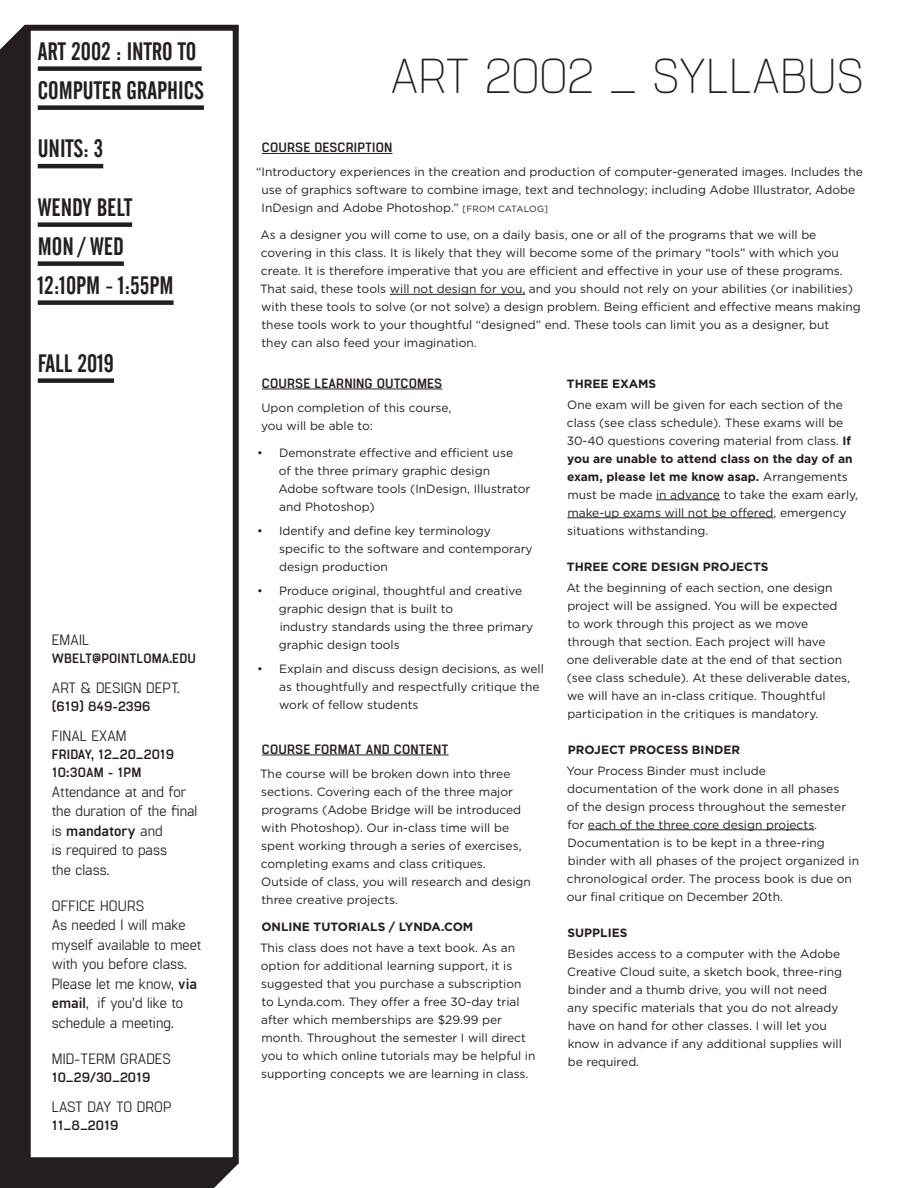
<style>
.page{position:relative;width:918px;height:1188px;background:#fff}
.page>*{position:absolute;margin:0;border:0;box-sizing:border-box;transform-origin:0 0}
.t1{font:100 49.05px "Manifold CF";letter-spacing:.01em;color:#231f20}
.t2{font:25.05px/39px "Alternate Gothic No 2 BT";color:#231f20}
.t3{font:15px/19.5px "Manifold CF";color:#231f20}
.t4{font:15px "Manifold CF";letter-spacing:-.02em;color:#231f20}
.t5{font:700 13.5px/18px "Manifold CF";letter-spacing:.01em;color:#231f20}
.t6{font:12px/18px "Gotham";color:#231f20}
.t7{font:700 12px "Gotham";color:#231f20}
.s1{font-weight:700}
.s2{font-size:9px}
</style>
<div class="page">
<div style="left:0;top:25px;width:239px;height:1163px;background:#231f20"></div>
<div style="left:28px;top:28px;width:208px;height:1132px;background:#fff"></div>
<div style="left:25px;top:25px;width:214px;height:1138px;border:6px solid #231f20"></div>
<div style="left:38px;top:66px;width:164px;height:5px;background:#231f20"></div>
<div style="left:38px;top:105px;width:166px;height:5px;background:#231f20"></div>
<hr style="left:38px;top:164px;width:65px;height:4px;background:#231f20">
<div style="left:38px;top:222px;width:94px;height:5px;background:#231f20"></div>
<div style="left:38px;top:261px;width:86px;height:5px;background:#231f20"></div>
<div style="left:38px;top:300px;width:136px;height:5px;background:#231f20"></div>
<div style="left:38px;top:378px;width:76px;height:5px;background:#231f20"></div>
<hr style="left:262px;top:153px;width:130px;height:1px;background:#231f20">
<hr style="left:390px;top:294px;width:135px;height:1px;background:#231f20">
<hr style="left:262px;top:389px;width:180px;height:1px;background:#231f20">
<hr style="left:262px;top:755px;width:187px;height:1px;background:#231f20">
<hr style="left:656px;top:499px;width:64px;height:1px;background:#231f20">
<hr style="left:567px;top:517px;width:206px;height:1px;background:#231f20">
<hr style="left:588px;top:829px;width:226px;height:1px;background:#231f20">
<h2 class="t2" style="left:38px;top:32px;width:168px">ART 2002 : INTRO TO<br>COMPUTER GRAPHICS</h2>
<h2 class="t2" style="left:38px;top:129px;width:67px">UNITS: 3</h2>
<h2 class="t2" style="left:38px;top:188px;width:137px">WENDY BELT<br>MON / WED<br>12:10PM - 1:55PM</h2>
<h2 class="t2" style="left:38px;top:344px;width:78px">FALL 2019</h2>
<p class="t3" style="left:52px;top:631px;width:39px">EMAIL</p>
<p class="t5" style="left:52px;top:651px;width:146px">WBELT@POINTLOMA.EDU</p>
<p class="t3" style="left:52px;top:679px;width:129px">ART &amp; DESIGN DEPT.</p>
<p class="t5" style="left:52px;top:699px;width:100px">(619) 849-2396</p>
<p class="t3" style="left:52px;top:727px;width:76px">FINAL EXAM</p>
<p class="t5" style="left:52px;top:747px;width:124px">FRIDAY, 12_20_2019<br>10:30AM - 1PM</p>
<p class="t3" style="left:52px;top:783px;width:147px">Attendance at and for the duration of the final is <span class="s1">mandatory</span> and<br>is required to pass<br>the class.</p>
<p class="t3" style="left:52px;top:897px;width:151px">OFFICE HOURS<br>As needed I will make myself available to meet with you before class.<br>Please let me know, <span class="s1">via email</span>, if you’d like to schedule a meeting.</p>
<p class="t3" style="left:52px;top:1050px;width:121px">MID-TERM GRADES</p>
<p class="t5" style="left:52px;top:1069px;width:100px">10_29/30_2019</p>
<p class="t4" style="left:52px;top:1098px;width:121px">LAST DAY TO DROP</p>
<p class="t5" style="left:52px;top:1117px;width:68px">11_8_2019</p>
<p class="t1" style="left:391px;top:48px;width:474px">ART 2002 _ SYLLABUS</p>
<p class="t5" style="left:262px;top:139px;width:132px">COURSE DESCRIPTION</p>
<p class="t6" style="left:261px;top:163px;width:603px;text-indent:-5px">“Introductory experiences in the creation and production of computer-generated images. Includes the use of graphics software to combine image, text and technology; including Adobe Illustrator, Adobe<br>InDesign and Adobe Photoshop.” <span class="s2">[FROM CATALOG]</span></p>
<p class="t6" style="left:260px;top:226px;width:602px">As a designer you will come to use, on a daily basis, one or all of the programs that we will be covering in this class. It is likely that they will become some of the primary “tools” with which you create. It is therefore imperative that you are efficient and effective in your use of these programs.<br>That said, these tools will not design for you, and you should not rely on your abilities (or inabilities) with these tools to solve (or not solve) a design problem. Being efficient and effective means making these tools work to your thoughtful “designed” end. These tools can limit you as a designer, but<br>they can also feed your imagination.</p>
<p class="t5" style="left:262px;top:375px;width:182px">COURSE LEARNING OUTCOMES</p>
<p class="t6" style="left:261px;top:398px;width:192px">Upon completion of this course, you will be able to:</p>
<p class="t6" style="left:278px;top:443px;width:254px;text-indent:-21px">• Demonstrate effective and efficient use<br>of the three primary graphic design Adobe software tools (InDesign, Illustrator and Photoshop)</p>
<p class="t6" style="left:279px;top:521px;width:255px;text-indent:-22px">• Identify and define key terminology specific to the software and contemporary design production</p>
<p class="t6" style="left:279px;top:581px;width:256px;text-indent:-22px">• Produce original, thoughtful and creative graphic design that is built to<br>industry standards using the three primary graphic design tools</p>
<p class="t6" style="left:279px;top:659px;width:266px;text-indent:-22px">• Explain and discuss design decisions, as well as thoughtfully and respectfully critique the work of fellow students</p>
<p class="t5" style="left:262px;top:741px;width:188px">COURSE FORMAT AND CONTENT</p>
<p class="t6" style="left:260px;top:764px;width:272px">The course will be broken down into three sections. Covering each of the three major programs (Adobe Bridge will be introduced with Photoshop). Our in-class time will be spent working through a series of exercises, completing exams and class critiques.<br>Outside of class, you will research and design three creative projects.</p>
<p class="t7" style="left:261px;top:918px;width:213px">ONLINE TUTORIALS / LYNDA.COM</p>
<p class="t6" style="left:260px;top:938px;width:277px">This class does not have a text book. As an option for additional learning support, it is suggested that you purchase a subscription to Lynda.com. They offer a free 30-day trial after which memberships are $29.99 per month. Throughout the semester I will direct you to which online tutorials may be helpful in supporting concepts we are learning in class.</p>
<p class="t7" style="left:567px;top:375px;width:91px">THREE EXAMS</p>
<p class="t6" style="left:567px;top:395px;width:293px">One exam will be given for each section of the class (see class schedule). These exams will be 30-40 questions covering material from class. <span class="s1">If you are unable to attend class on the day of an exam, please let me know asap.</span> Arrangements must be made in advance to take the exam early, make-up exams will not be offered, emergency situations withstanding.</p>
<p class="t7" style="left:567px;top:558px;width:203px">THREE CORE DESIGN PROJECTS</p>
<p class="t6" style="left:566px;top:578px;width:285px">At the beginning of each section, one design project will be assigned. You will be expected to work through this project as we move through that section. Each project will have<br>one deliverable date at the end of that section (see class schedule). At these deliverable dates, we will have an in-class critique. Thoughtful participation in the critiques is mandatory.</p>
<p class="t7" style="left:568px;top:741px;width:174px">PROJECT PROCESS BINDER</p>
<p class="t6" style="left:567px;top:761px;width:294px">Your Process Binder must include documentation of the work done in all phases<br>of the design process throughout the semester for each of the three core design projects.<br>Documentation is to be kept in a three-ring binder with all phases of the project organized in chronological order. The process book is due on our final critique on December 20th.</p>
<p class="t7" style="left:568px;top:924px;width:61px">SUPPLIES</p>
<p class="t6" style="left:567px;top:944px;width:277px">Besides access to a computer with the Adobe Creative Cloud suite, a sketch book, three-ring binder and a thumb drive, you will not need any specific materials that you do not already have on hand for other classes. I will let you know in advance if any additional supplies will be required.</p>
</div>
